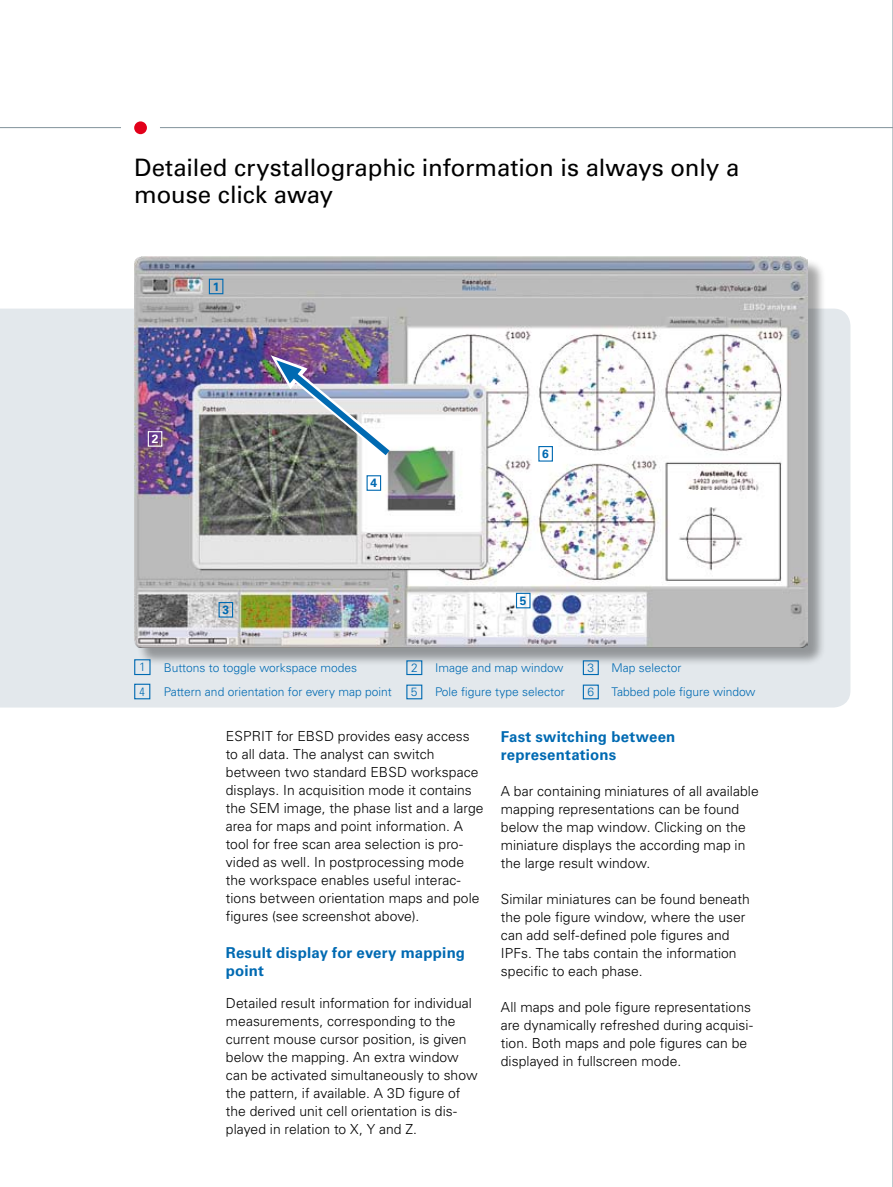
<style>
.page{position:relative;width:893px;height:1187px;background:#fff}
.page>*{position:absolute;margin:0;border:0;box-sizing:border-box;transform-origin:0 0}
.t1{font:24px/27px "Univers LT Std";letter-spacing:-.005em;color:#000}
.t2{font:700 15px/18.8px "Univers LT Std";letter-spacing:.015em;color:#006ab2}
.t3{font:300 13.8px/18px "Univers LT Std";letter-spacing:.005em;color:#000}
.t4{font:300 12px "Univers LT Std";color:#006ab2}
.t5{font:700 12px "Univers LT Std";color:#006ab2}
.t6{font:700 12px "Univers LT Std";color:#fff}
.t7{font:300 condensed 12px "Univers LT Std";color:#006ab2}
</style>
<div class="page">
<hr style="left:892px;top:0;width:1px;height:1186px;background:#82939b">
<hr style="left:0;top:127px;width:121px;height:1px;background:#82939b">
<div style="left:134px;top:121px;width:13px;height:13px;background:#e2001a;border-radius:50%"></div>
<hr style="left:160px;top:127px;width:733px;height:1px;background:#82939b">
<div style="left:0;top:308px;width:850px;height:399px;background:#e3e8ec"></div>
<div style="left:136px;top:258px;width:691px;height:408px;background:#000;opacity:.35"></div>
<img style="left:134px;top:256px;width:674px;height:391px">
<div style="left:209px;top:279px;width:14px;height:15px;border:1px solid #006ab2"></div>
<div style="left:148px;top:431px;width:14px;height:15px;border:1px solid #fff"></div>
<div style="left:219px;top:602px;width:14px;height:15px;border:1px solid #006ab2"></div>
<div style="left:367px;top:475px;width:14px;height:16px;border:1px solid #006ab2"></div>
<div style="left:516px;top:592px;width:14px;height:16px;border:1px solid #006ab2"></div>
<div style="left:134px;top:659px;width:17px;height:16px;border:1px solid #006ab2"></div>
<div style="left:134px;top:683px;width:16px;height:16px;border:1px solid #006ab2"></div>
<div style="left:406px;top:660px;width:16px;height:15px;border:1px solid #006ab2"></div>
<div style="left:406px;top:684px;width:16px;height:15px;border:1px solid #006ab2"></div>
<div style="left:583px;top:660px;width:16px;height:15px;border:1px solid #006ab2"></div>
<img style="left:271px;top:354px;width:126px;height:108px">
<div style="left:538px;top:446px;width:15px;height:15px;border:1px solid #006ab2"></div>
<div style="left:583px;top:684px;width:16px;height:15px;border:1px solid #006ab2"></div>
<h1 class="t1" style="left:134px;top:154px;width:607px">Detailed crystallographic information is always only a mouse click away</h1>
<p class="t5" style="left:213px;top:279px;width:8px">1</p>
<p class="t6" style="left:152px;top:432px;width:8px">2</p>
<p class="t5" style="left:370px;top:476px;width:8px">4</p>
<p class="t5" style="left:542px;top:447px;width:8px">6</p>
<p class="t4" style="left:139px;top:659px;width:8px">1</p>
<p class="t7" style="left:140px;top:684px;width:7px">4</p>
<p class="t5" style="left:222px;top:603px;width:8px">3</p>
<p class="t5" style="left:520px;top:593px;width:8px">5</p>
<p class="t4" style="left:164px;top:660px;width:195px">Buttons to toggle workspace modes</p>
<p class="t4" style="left:411px;top:660px;width:8px">2</p>
<p class="t4" style="left:164px;top:684px;width:229px">Pattern and orientation for every map point</p>
<p class="t4" style="left:435px;top:660px;width:130px">Image and map window</p>
<p class="t4" style="left:411px;top:684px;width:8px">5</p>
<p class="t4" style="left:435px;top:684px;width:131px">Pole figure type selector</p>
<p class="t4" style="left:587px;top:660px;width:8px">3</p>
<p class="t4" style="left:612px;top:660px;width:72px">Map selector</p>
<p class="t4" style="left:587px;top:684px;width:8px">6</p>
<p class="t4" style="left:612px;top:684px;width:146px">Tabbed pole figure window</p>
<p class="t3" style="left:226px;top:726px;width:259px">ESPRIT for EBSD provides easy access to all data. The analyst can switch between two standard EBSD workspace displays. In acquisition mode it contains the SEM image, the phase list and a large area for maps and point information. A tool for free scan area selection is pro&shy;vided as well. In postprocessing mode the workspace enables useful interac&shy;tions between orientation maps and pole figures (see screenshot above).</p>
<p class="t2" style="left:226px;top:943px;width:241px">Result display for every mapping point</p>
<p class="t3" style="left:226px;top:993px;width:253px">Detailed result information for individual measurements, corresponding to the current mouse cursor position, is given below the mapping. An extra window can be activated simultaneously to show the pattern, if available. A 3D figure of the derived unit cell orientation is dis&shy;played in relation to X, Y and Z.</p>
<p class="t2" style="left:501px;top:727px;width:176px">Fast switching between representations</p>
<p class="t3" style="left:501px;top:782px;width:259px">A bar containing miniatures of all available mapping representations can be found below the map window. Clicking on the miniature displays the according map in the large result window.</p>
<p class="t3" style="left:501px;top:890px;width:251px">Similar miniatures can be found beneath the pole figure window, where the user can add self-defined pole figures and IPFs. The tabs contain the information specific to each phase.</p>
<p class="t3" style="left:501px;top:998px;width:254px">All maps and pole figure representations are dynamically refreshed during acquisi&shy;tion. Both maps and pole figures can be displayed in fullscreen mode.</p>
</div>
